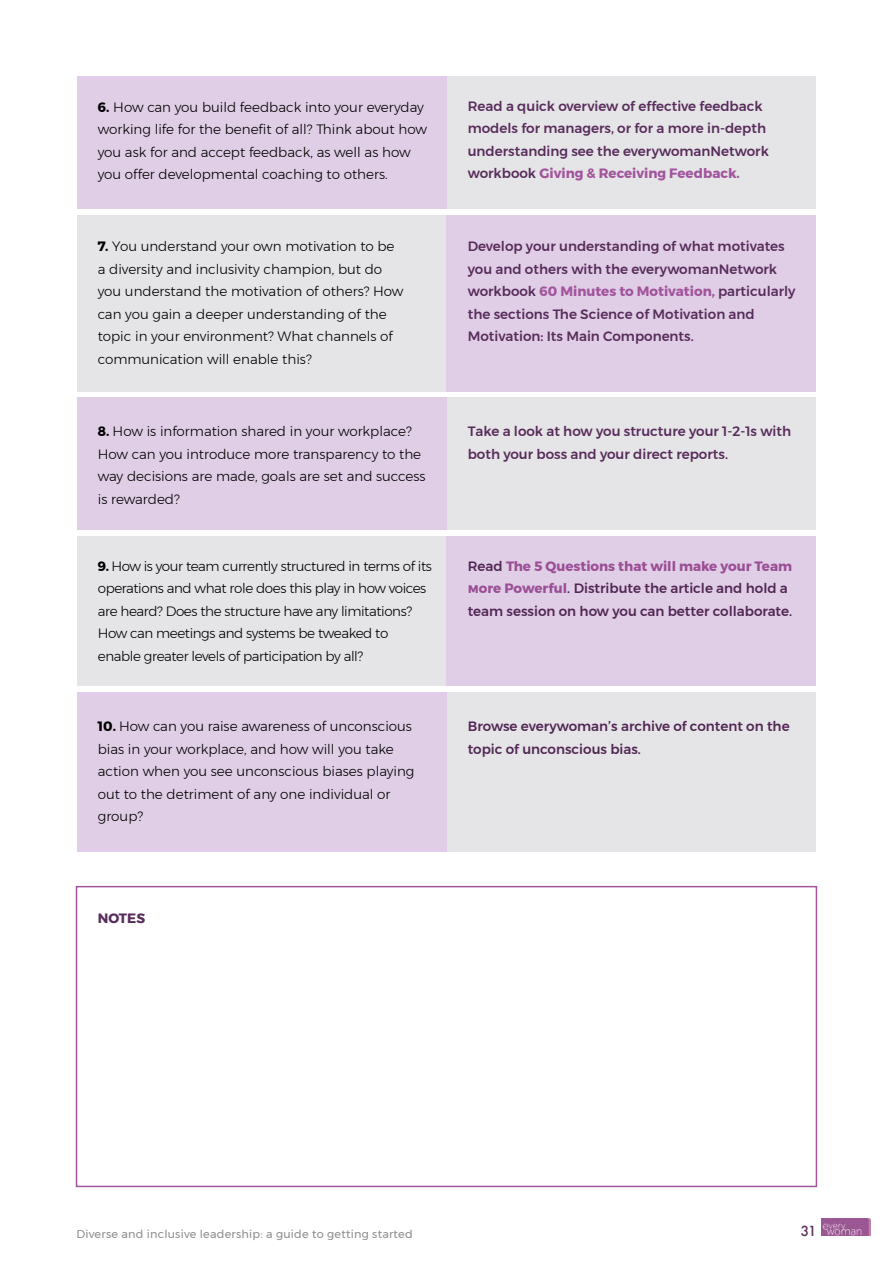
<style>
.page{position:relative;width:893px;height:1263px;background:#fff}
.page>*{position:absolute;margin:0;border:0;box-sizing:border-box;transform-origin:0 0}
.t1{font:300 13.5px/22.5px "Montserrat";color:#000}
.t2{font:500 13.5px/22.5px "Montserrat";color:#582c5b}
.t3{font:300 13.5px/22.5px "Montserrat";letter-spacing:-.03em;color:#000}
.t4{font:500 13.5px/22.5px "Montserrat";color:#512654}
.t5{font:700 13.5px "Montserrat";color:#582c5b}
.t6{font:500 13.5px "Futura";color:#582c5b}
.t7{font:11.25px "Montserrat";letter-spacing:.02em;color:#8f8d8d}
.s1{font-weight:700}
.s2{font-weight:700;color:#a2559d}
.s3{font-weight:700;color:#9b4f96}
</style>
<div class="page">
<img style="left:821px;top:1218px;width:50px;height:18px">
<div style="left:446px;top:692px;width:370px;height:159px;background:#e5e4e7"></div>
<div style="left:77px;top:536px;width:369px;height:149px;background:#e5e4e7"></div>
<div style="left:446px;top:398px;width:370px;height:132px;background:#e5e4e7"></div>
<div style="left:77px;top:215px;width:369px;height:177px;background:#e5e4e7"></div>
<div style="left:446px;top:77px;width:370px;height:132px;background:#e5e4e7"></div>
<div style="left:77px;top:77px;width:369px;height:132px;background:#e0cee6"></div>
<div style="left:446px;top:215px;width:370px;height:177px;background:#e0cee6"></div>
<div style="left:77px;top:398px;width:369px;height:132px;background:#e0cee6"></div>
<div style="left:446px;top:536px;width:370px;height:149px;background:#e0cee6"></div>
<div style="left:77px;top:692px;width:369px;height:159px;background:#e0cee6"></div>
<div style="left:76px;top:886px;width:741px;height:301px;border:2px solid #a2559d"></div>
<p class="t1" style="left:98px;top:96px;width:331px"><span class="s1">6.</span> How can you build feedback into your everyday working life for the benefit of all? Think about how you ask for and accept feedback, as well as how you offer developmental coaching to others.</p>
<p class="t1" style="left:98px;top:235px;width:307px"><span class="s1">7.</span> You understand your own motivation to be a diversity and inclusivity champion, but do you understand the motivation of others? How can you gain a deeper understanding of the topic in your environment? What channels of communication will enable this?</p>
<p class="t1" style="left:98px;top:420px;width:329px"><span class="s1">8.</span> How is information shared in your workplace?<br>How can you introduce more transparency to the way decisions are made, goals are set and success is rewarded?</p>
<p class="t3" style="left:98px;top:555px;width:336px"><span class="s1">9.</span> How is your team currently structured in terms of its operations and what role does this play in how voices are heard? Does the structure have any limitations?<br>How can meetings and systems be tweaked to enable greater levels of participation by all?</p>
<p class="t1" style="left:98px;top:715px;width:318px"><span class="s1">10.</span> How can you raise awareness of unconscious bias in your workplace, and how will you take action when you see unconscious biases playing out to the detriment of any one individual or group?</p>
<p class="t5" style="left:98px;top:907px;width:49px">NOTES</p>
<p class="t2" style="left:468px;top:95px;width:303px">Read a quick overview of effective feedback models for managers, or for a more in-depth understanding see the everywomanNetwork workbook <span class="s2">Giving &amp; Receiving Feedback.</span></p>
<p class="t2" style="left:468px;top:235px;width:329px">Develop your understanding of what motivates you and others with the everywomanNetwork workbook <span class="s2">60 Minutes to Motivation,</span> particularly the sections The Science of Motivation and Motivation: Its Main Components.</p>
<p class="t2" style="left:468px;top:420px;width:325px">Take a look at how you structure your 1-2-1s with both your boss and your direct reports.</p>
<p class="t4" style="left:468px;top:555px;width:326px">Read <span class="s3">The 5 Questions that will make your Team<br>More Powerful</span>. Distribute the article and hold a team session on how you can better collaborate.</p>
<p class="t4" style="left:468px;top:715px;width:323px">Browse everywoman’s archive of content on the topic of unconscious bias.</p>
<p class="t7" style="left:77px;top:1225px;width:338px">Diverse and inclusive leadership: a guide to getting started</p>
<p class="t6" style="left:801px;top:1221px;width:17px">31</p>
</div>
